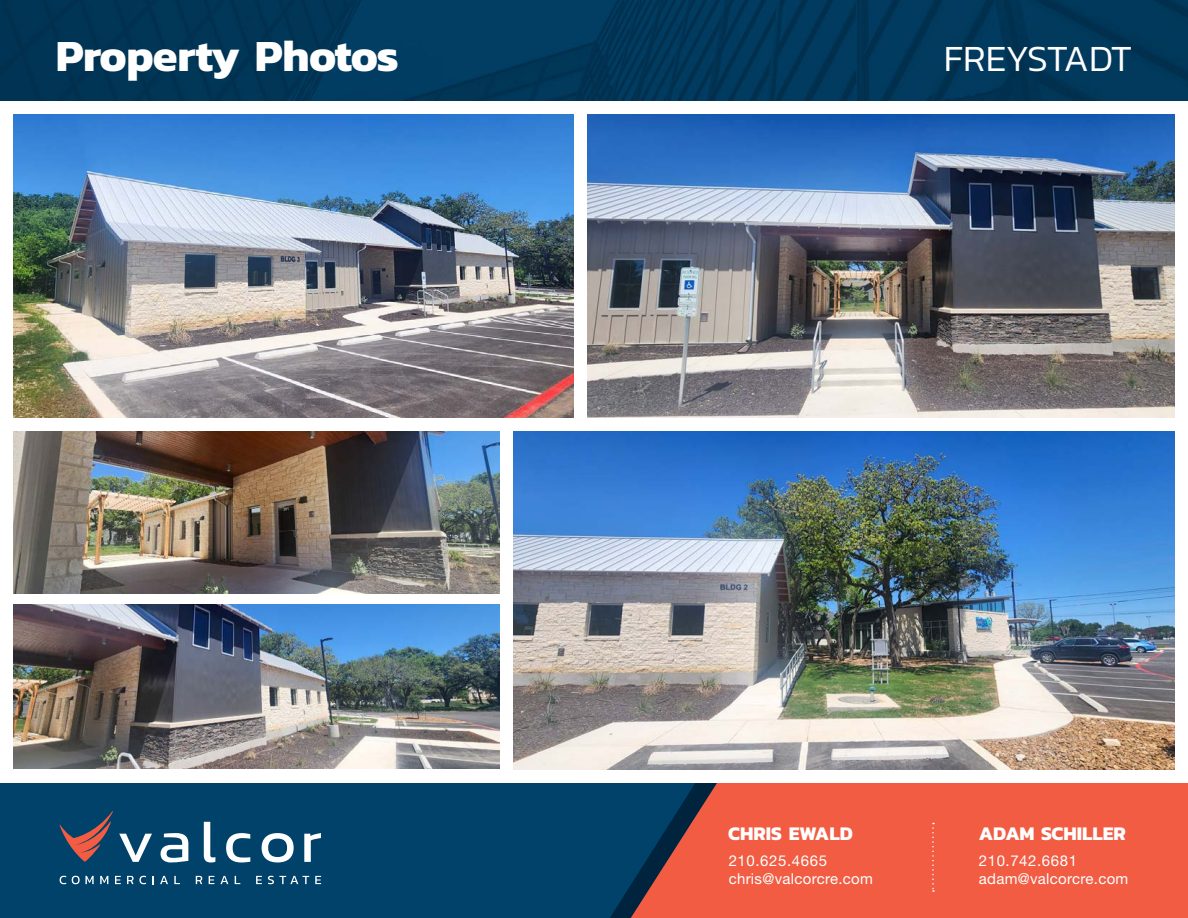
<style>
.page{position:relative;width:1188px;height:918px;background:#fff}
.page>*{position:absolute;margin:0;border:0;box-sizing:border-box;transform-origin:0 0}
.t1{font:700 45px "Kanit";letter-spacing:-.02em;color:#fff}
.big_title{font:300 37.5px "Kanit";letter-spacing:-.03em;color:#fff}
.t2{font:700 19.5px "Kanit";color:#fff}
.t3{font:15px/18px "Helvetica Neue LT Std";letter-spacing:.02em;color:#fff}
</style>
<div class="page">
<div style="left:717px;top:783px;width:471px;height:135px;background:#f15c42"></div>
<svg style="left:695px;top:783px;width:22px;height:135px;background:#d25441"></svg>
<svg style="left:0;top:783px;width:695px;height:135px;background:#0a4267"></svg>
<svg style="left:119px;top:834px;width:33px;height:28px"></svg>
<svg style="left:161px;top:833px;width:27px;height:29px"></svg>
<svg style="left:204px;top:822px;width:11px;height:40px"></svg>
<svg style="left:226px;top:833px;width:24px;height:29px"></svg>
<svg style="left:262px;top:833px;width:32px;height:29px"></svg>
<svg style="left:304px;top:833px;width:17px;height:29px"></svg>
<svg style="left:60px;top:876px;width:6px;height:8px"></svg>
<svg style="left:72px;top:876px;width:22px;height:8px"></svg>
<svg style="left:100px;top:876px;width:8px;height:8px"></svg>
<svg style="left:115px;top:876px;width:6px;height:8px"></svg>
<svg style="left:127px;top:876px;width:19px;height:8px"></svg>
<svg style="left:152px;top:876px;width:2px;height:8px"></svg>
<svg style="left:160px;top:876px;width:8px;height:8px"></svg>
<svg style="left:174px;top:876px;width:6px;height:8px"></svg>
<svg style="left:196px;top:876px;width:6px;height:8px"></svg>
<svg style="left:209px;top:876px;width:5px;height:8px"></svg>
<svg style="left:220px;top:876px;width:8px;height:8px"></svg>
<svg style="left:235px;top:876px;width:5px;height:8px"></svg>
<svg style="left:256px;top:876px;width:6px;height:8px"></svg>
<svg style="left:268px;top:876px;width:41px;height:8px"></svg>
<svg style="left:315px;top:876px;width:6px;height:8px"></svg>
<svg style="left:60px;top:811px;width:53px;height:51px;background:#44495e"></svg>
<svg style="left:932px;top:823px;width:2px;height:69px"></svg>
<img style="left:0;top:1px;width:1188px;height:99px">
<img style="left:14px;top:114px;width:560px;height:304px">
<img style="left:587px;top:114px;width:587px;height:304px">
<img style="left:14px;top:432px;width:485px;height:161px">
<img style="left:14px;top:604px;width:485px;height:165px">
<img style="left:513px;top:431px;width:661px;height:339px">
<p class="t1" style="left:56px;top:21px;width:345px">Property Photos</p>
<p class="big_title" style="left:944px;top:32px;width:190px">FREYSTADT</p>
<h3 class="t2" style="left:728px;top:818px;width:126px">CHRIS EWALD</h3>
<h3 class="t2" style="left:979px;top:818px;width:149px">ADAM SCHILLER</h3>
<p class="t3" style="left:979px;top:852px;width:151px">210.742.6681 adam@valcorcre.com</p>
<p class="t3" style="left:729px;top:852px;width:146px">210.625.4665 chris@valcorcre.com</p>
</div>
